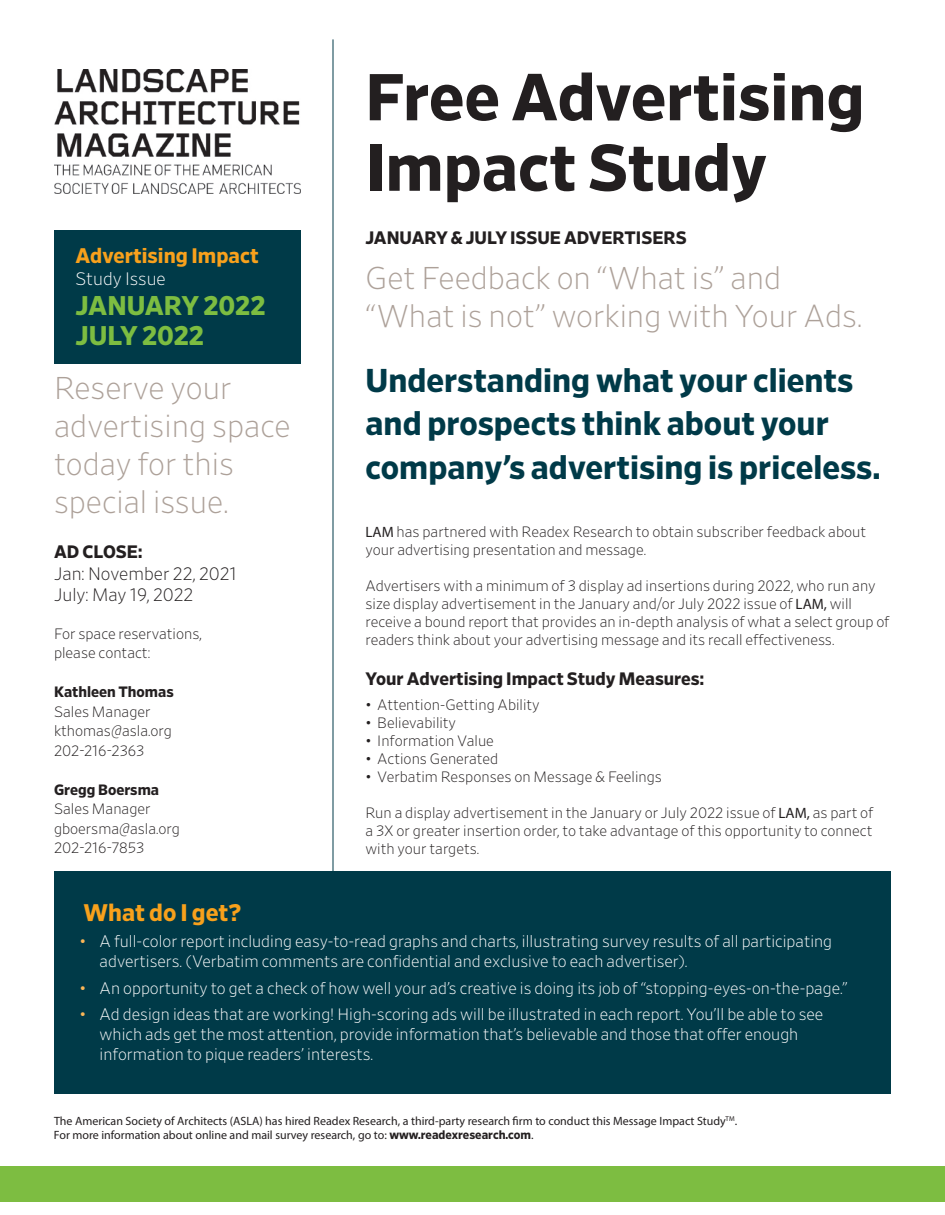
<style>
.page{position:relative;width:945px;height:1215px;background:#fff}
.page>*{position:absolute;margin:0;border:0;box-sizing:border-box;transform-origin:0 0}
.t1{font:700 66px/70.5px "Retina";color:#231f20}
.t2{font:700 33px/43.5px "Retina";color:#003a48}
.t3{font:31.5px/37.8px "Retina Ex Lt";color:#ada199}
.t4{font:700 27px/30px "Retina";color:#7dbd41}
.t5{font:700 24px "Retina";color:#f8a11c}
.t6{font:700 21px "Retina";color:#f8a11c}
.t7{font:700 18px "Retina";color:#231f20}
.t8{font:18px/21.6px "Retina Ex Lt";color:#231f20}
.t9{font:18px "Retina Ex Lt";color:#fff}
.t10{font:16.5px/19.8px "Retina Ex Lt";color:#fff}
.t11{font:15px/18px "Retina Ex Lt";color:#231f20}
.t12{font:700 15px "Retina";color:#231f20}
.t13{font:12px/14.4px "Myriad Pro";color:#231f20}
.s1{font-family:"Myriad Pro"}
.s2{color:#fbb657}
.s3{font-family:"Retina";font-weight:700}
</style>
<div class="page">
<img style="left:54px;top:69px;width:247px;height:125px">
<hr style="left:333px;top:39px;width:1px;height:832px;background:#003a48">
<div style="left:54px;top:230px;width:247px;height:134px;background:#003a48"></div>
<div style="left:54px;top:871px;width:837px;height:223px;background:#003a48"></div>
<div style="left:0;top:1166px;width:945px;height:36px;background:#7dbd41"></div>
<h3 class="t6" style="left:76px;top:242px;width:185px">Advertising Impact</h3>
<p class="t9" style="left:76px;top:267px;width:92px">Study Issue</p>
<h3 class="t4" style="left:76px;top:289px;width:191px">JANUARY 2022<br>JULY 2022</h3>
<h3 class="t3" style="left:54px;top:369px;width:238px">Reserve your advertising space today for this special issue.</h3>
<p class="t7" style="left:54px;top:540px;width:90px">AD CLOSE:</p>
<p class="t8" style="left:54px;top:562px;width:184px">Jan: November 22, 2021<br>July: May 19, 2022</p>
<p class="t11" style="left:54px;top:623px;width:149px;line-height:19.5px">For space reservations, please contact:</p>
<p class="t12" style="left:54px;top:682px;width:121px">Kathleen Thomas</p>
<p class="t11" style="left:54px;top:701px;width:119px;line-height:19.5px">Sales Manager kthomas@asla.org<br>202-216-2363</p>
<p class="t12" style="left:54px;top:779px;width:107px">Gregg Boersma</p>
<p class="t11" style="left:54px;top:799px;width:127px;line-height:19.5px">Sales Manager gboersma@asla.org<br>202-216-7853</p>
<h1 class="t1" style="left:365px;top:59px;width:501px">Free Advertising<br>Impact Study</h1>
<p class="t7" style="left:365px;top:226px;width:323px">JANUARY &amp; JULY ISSUE ADVERTISERS</p>
<h3 class="t3" style="left:365px;top:259px;width:498px">Get Feedback on “What is” and “What is not” working with Your Ads.</h3>
<h2 class="t2" style="left:365px;top:357px;width:516px">Understanding what your clients and prospects think about your company’s advertising is priceless.</h2>
<p class="t11" style="left:365px;top:523px;width:502px"><span class="s1">LAM</span> has partnered with Readex Research to obtain subscriber feedback about your advertising presentation and message.</p>
<p class="t11" style="left:365px;top:577px;width:526px">Advertisers with a minimum of 3 display ad insertions during 2022, who run any size display advertisement in the January and/or July 2022 issue of <span class="s1">LAM,</span> will receive a bound report that provides an in-depth analysis of what a select group of readers think about your advertising message and its recall effectiveness.</p>
<p class="t7" style="left:365px;top:666px;width:340px">Your Advertising Impact Study Measures:</p>
<p class="t11" style="left:365px;top:695px;width:176px">• Attention-Getting Ability</p>
<p class="t11" style="left:365px;top:713px;width:92px">• Believability</p>
<p class="t11" style="left:365px;top:731px;width:130px">• Information Value</p>
<p class="t11" style="left:365px;top:749px;width:134px">• Actions Generated</p>
<p class="t11" style="left:365px;top:767px;width:298px">• Verbatim Responses on Message &amp; Feelings</p>
<p class="t11" style="left:365px;top:803px;width:510px;text-align:justify">Run a display advertisement in the January or July 2022 issue of <span class="s1">LAM,</span> as part of a 3X or greater insertion order, to take advantage of this opportunity to connect with your targets.</p>
<h3 class="t5" style="left:84px;top:896px;width:159px">What do I get?</h3>
<p class="t10" style="left:100px;top:931px;width:734px;text-indent:-20px"><span class="s2">•</span> A full-color report including easy-to-read graphs and charts, illustrating survey results of all participating advertisers. (Verbatim comments are confidential and exclusive to each advertiser).</p>
<p class="t10" style="left:79px;top:978px;width:770px"><span class="s2">•</span> An opportunity to get a check of how well your ad’s creative is doing its job of “stopping-eyes-on-the-page.”</p>
<p class="t10" style="left:100px;top:1004px;width:725px;text-indent:-20px"><span class="s2">•</span> Ad design ideas that are working! High-scoring ads will be illustrated in each report. You’ll be able to see which ads get the most attention, provide information that’s believable and those that offer enough information to pique readers’ interests.</p>
<p class="t13" style="left:54px;top:1113px;width:685px">The American Society of Architects (ASLA) has hired Readex Research, a third-party research firm to conduct this Message Impact Study<sup>TM</sup>.<br>For more information about online and mail survey research, go to: <span class="s3">www.readexresearch.com</span>.</p>
</div>
